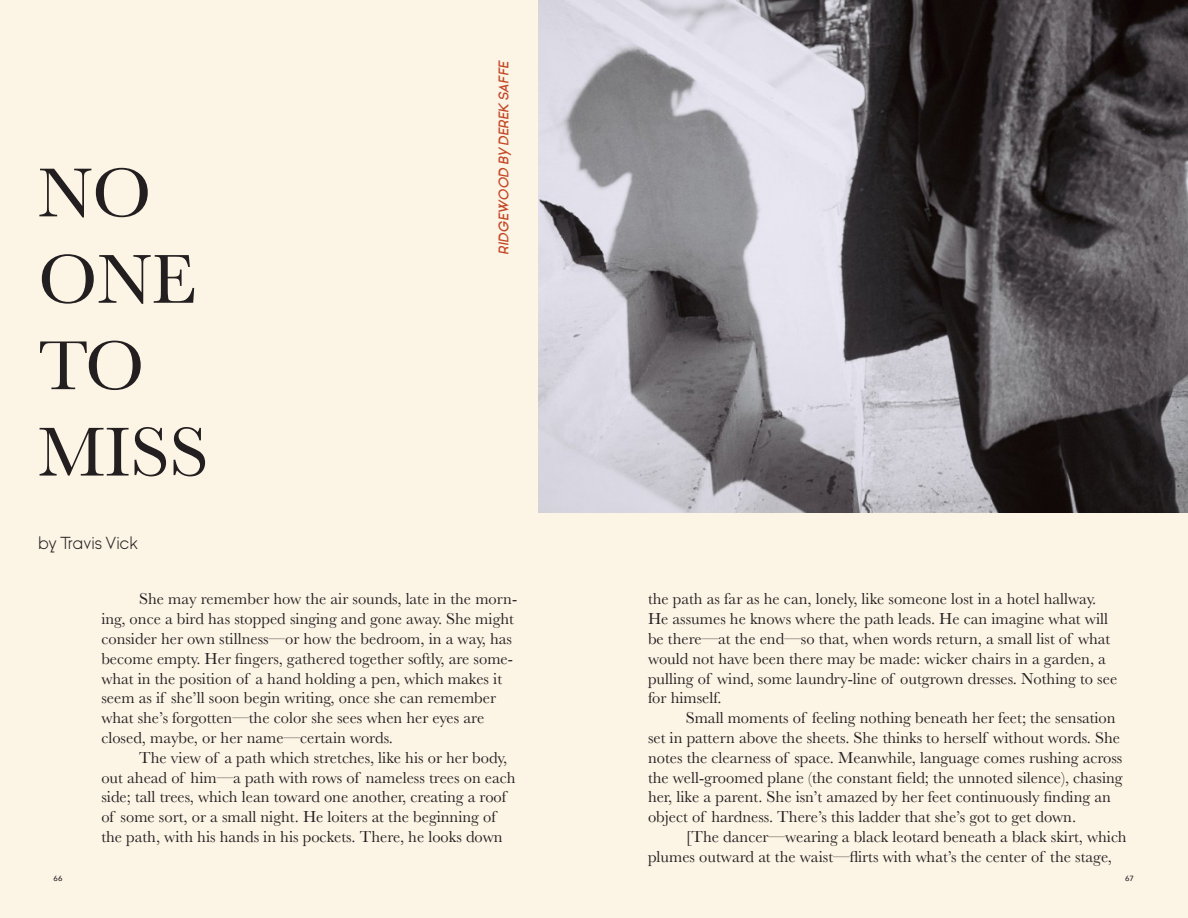
<style>
.page{position:relative;width:1188px;height:918px;background:#fcf4e5}
.page>*{position:absolute;margin:0;border:0;box-sizing:border-box;transform-origin:0 0}
.t1{font:72px/86.4px "Baskerville";color:#231f20}
.t2{font:300 18px "Ginora Sans";letter-spacing:-.01em;color:#231f20}
.t3{font:16.5px/19.8px "Baskerville";color:#231f20}
.t4{font:italic 600 13.5px "Ginora Sans";color:#c34726}
.t5{font:500 7.5px "Avenir Next";color:#231f20}
</style>
<div class="page">
<img style="left:539px;top:0;width:649px;height:513px">
<h1 class="t1" style="left:38px;top:151px;width:172px">NO<br>ONE<br>TO<br>MISS</h1>
<p class="t2" style="left:38px;top:533px;width:101px">by Travis Vick</p>
<p class="t4" style="left:496px;top:255px;width:196px;rotate:-90deg">RIDGEWOOD BY DEREK SAFFE</p>
<p class="t3" style="left:101px;top:590px;width:417px;text-indent:38px">She may remember how the air sounds, late in the morn&shy;ing, once a bird has stopped singing and gone away. She might consider her own stillness—or how the bedroom, in a way, has become empty. Her fingers, gathered together softly, are some&shy;what in the position of a hand holding a pen, which makes it seem as if she’ll soon begin writing, once she can remember what she’s forgotten—the color she sees when her eyes are closed, maybe, or her name—certain words.</p>
<p class="t3" style="left:101px;top:748px;width:416px;text-indent:38px">The view of a path which stretches, like his or her body, out ahead of him—a path with rows of nameless trees on each side; tall trees, which lean toward one another, creating a roof of some sort, or a small night. He loiters at the beginning of the path, with his hands in his pockets. There, he looks down</p>
<p class="t3" style="left:648px;top:590px;width:471px">the path as far as he can, lonely, like someone lost in a hotel hallway.<br>He assumes he knows where the path leads. He can imagine what will be there—at the end—so that, when words return, a small list of what would not have been there may be made: wicker chairs in a garden, a pulling of wind, some laundry-line of outgrown dresses. Nothing to see for himself.</p>
<p class="t3" style="left:648px;top:708px;width:476px;text-indent:38px">Small moments of feeling nothing beneath her feet; the sensation set in pattern above the sheets. She thinks to herself without words. She notes the clearness of space. Meanwhile, language comes rushing across the well-groomed plane (the constant field; the unnoted silence), chasing her, like a parent. She isn’t amazed by her feet continuously finding an object of hardness. There’s this ladder that she’s got to get down.</p>
<p class="t3" style="left:648px;top:827px;width:480px;text-indent:38px">[The dancer—wearing a black leotard beneath a black skirt, which plumes outward at the waist—flirts with what’s the center of the stage,</p>
<p class="t5" style="left:54px;top:872px;width:10px">66</p>
<p class="t5" style="left:1125px;top:872px;width:10px">67</p>
</div>
